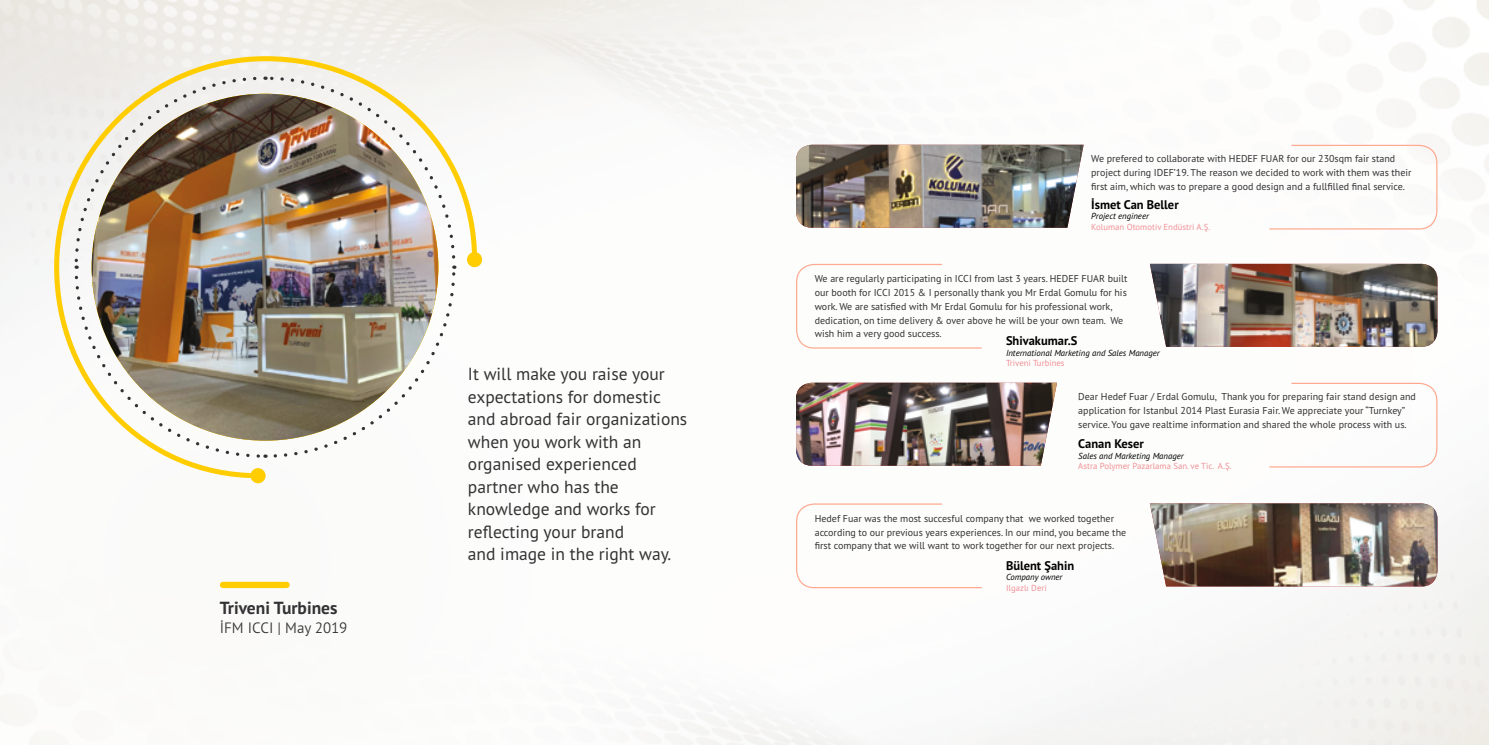
<style>
.page{position:relative;width:1489px;height:745px;background:#fff}
.page>*{position:absolute;margin:0;border:0;box-sizing:border-box;transform-origin:0 0}
.t1{font:17.5px/22.5px "PT Sans Pro";color:#343334}
.t2{font:700 17.5px "PT Sans Pro";color:#343234}
.t3{font:300 15px "PT Sans Pro";color:#343234}
.t4{font:700 12.5px "PT Sans Pro";color:#000}
.t5{font:10px/13.8px "PT Sans Pro";color:#343234}
.t6{font:italic 8.75px "PT Sans Pro";color:#000}
.t7{font:8.75px "PT Sans Pro";color:#f19095}
</style>
<div class="page">
<img style="left:0;top:0;width:1488px;height:744px">
<div style="left:678px;top:468px;width:133px;height:67px;background:#fdfdfc"></div>
<svg style="left:52px;top:54px;width:427px;height:426px"></svg>
<div style="left:467px;top:252px;width:15px;height:15px;background:#ffcd02;border-radius:50%"></div>
<div style="left:250px;top:468px;width:15px;height:15px;background:#ffcd02;border-radius:50%"></div>
<svg style="left:73px;top:75px;width:384px;height:384px"></svg>
<svg style="left:92px;top:94px;width:346px;height:346px"></svg>
<img style="left:92px;top:94px;width:346px;height:346px;border-radius:173px">
<img style="left:796px;top:145px;width:287px;height:82px">
<svg style="left:1268px;top:144px;width:169px;height:86px"></svg>
<img style="left:796px;top:382px;width:260px;height:83px">
<svg style="left:1268px;top:382px;width:169px;height:86px"></svg>
<img style="left:1149px;top:264px;width:288px;height:82px">
<svg style="left:795px;top:263px;width:187px;height:86px"></svg>
<img style="left:1149px;top:503px;width:288px;height:83px">
<svg style="left:795px;top:502px;width:187px;height:86px"></svg>
<div style="left:223px;top:581px;width:64px;height:6px;background:#ffcd02"></div>
<h1 class="t2" style="left:220px;top:595px;width:119px">Triveni Turbines</h1>
<h2 class="t3" style="left:220px;top:617px;width:129px">İFM ICCI | May 2019</h2>
<h1 class="t1" style="left:468px;top:362px;width:221px">It will make you raise your expectations for domestic and abroad fair organizations when you work with an organised experienced partner who has the knowledge and works for reflecting your brand<br>and image in the right way.</h1>
<p class="t5" style="left:1091px;top:151px;width:322px">We prefered to collaborate with HEDEF FUAR for our 230sqm fair stand project during IDEF’19. The reason we decided to work with them was their first aim, which was to prepare a good design and a fullfilled final service.</p>
<p class="t4" style="left:1091px;top:196px;width:89px">İsmet Can Beller</p>
<p class="t6" style="left:1091px;top:210px;width:59px">Project engineer</p>
<p class="t7" style="left:1091px;top:221px;width:121px">Koluman Otomotiv Endüstri A.Ş.</p>
<p class="t5" style="left:814px;top:271px;width:314px">We are regularly participating in ICCI from last 3 years. HEDEF FUAR built our booth for ICCI 2015 &amp; I personally thank you Mr Erdal Gomulu for his work. We are satisfied with Mr Erdal Gomulu for his professional work, dedication, on time delivery &amp; over above he will be your own team. We wish him a very good success.</p>
<p class="t4" style="left:1005px;top:332px;width:73px">Shivakumar.S</p>
<p class="t6" style="left:1005px;top:347px;width:155px">International Marketing and Sales Manager</p>
<p class="t7" style="left:1005px;top:357px;width:60px">Triveni Turbines</p>
<p class="t5" style="left:1078px;top:389px;width:339px">Dear Hedef Fuar / Erdal Gomulu, Thank you for preparing fair stand design and application for Istanbul 2014 Plast Eurasia Fair. We appreciate your “Turnkey” service. You gave realtime information and shared the whole process with us.</p>
<p class="t4" style="left:1078px;top:435px;width:67px">Canan Keser</p>
<p class="t6" style="left:1078px;top:450px;width:107px">Sales and Marketing Manager</p>
<p class="t7" style="left:1078px;top:460px;width:155px">Astra Polymer Pazarlama San. ve Tic. A.Ş.</p>
<p class="t5" style="left:814px;top:511px;width:313px">Hedef Fuar was the most succesful company that we worked together according to our previous years experiences. In our mind, you became the first company that we will want to work together for our next projects.</p>
<p class="t4" style="left:1005px;top:556px;width:70px">Bülent Şahin</p>
<p class="t6" style="left:1005px;top:571px;width:58px">Company owner</p>
<p class="t7" style="left:1005px;top:581px;width:42px">Ilgazlı Deri</p>
</div>
